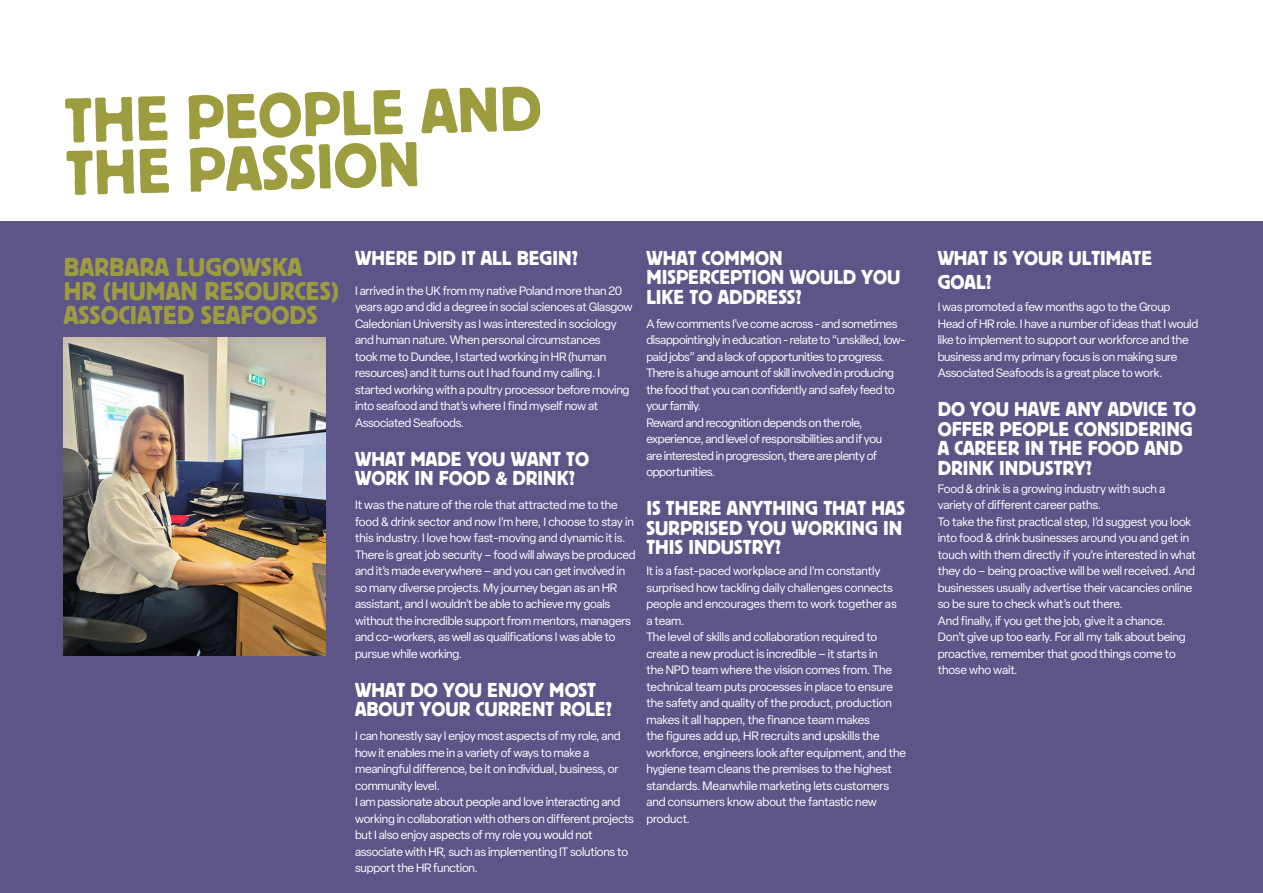
<style>
.page{position:relative;width:1263px;height:893px;background:#fff}
.page>*{position:absolute;margin:0;border:0;box-sizing:border-box;transform-origin:0 0}
.LARGE_HEADS{font:66px/52.2px "Block T";color:#9d9c3f}
.Subheads{font:27px "Block T";color:#9d9c3f}
.Subheads-2{font:21px/19.5px "Block T";color:#fff}
.Biographies{font:12px/16.5px "Elza";letter-spacing:-.02em;color:#fff}
.Body_copy{font:12px/16.5px "Elza";letter-spacing:-.02em;color:#fff}
</style>
<div class="page">
<div style="left:0;top:221px;width:1263px;height:672px;background:#5d5588"></div>
<img style="left:64px;top:337px;width:261px;height:319px">
<p class="LARGE_HEADS" style="left:63px;top:95px;width:479px;rotate:-2deg">THE PEOPLE AND<br>THE PASSION</p>
<p class="Subheads" style="left:64px;top:252px;width:240px">BARBARA LUGOWSKA</p>
<p class="Subheads" style="left:64px;top:276px;width:277px">HR (HUMAN RESOURCES)</p>
<p class="Subheads" style="left:64px;top:300px;width:255px">ASSOCIATED SEAFOODS</p>
<p class="Subheads-2" style="left:355px;top:248px;width:224px">WHERE DID IT ALL BEGIN?</p>
<p class="Body_copy" style="left:355px;top:282px;width:279px">I arrived in the UK from my native Poland more than 20 years ago and did a degree in social sciences at Glasgow Caledonian University as I was interested in sociology and human nature. When personal circumstances<br>took me to Dundee, I started working in HR (human resources) and it turns out I had found my calling. I started working with a poultry processor before moving into seafood and that’s where I find myself now at Associated Seafoods.</p>
<p class="Subheads-2" style="left:355px;top:449px;width:235px">WHAT MADE YOU WANT TO<br>WORK IN FOOD &amp; DRINK?</p>
<p class="Biographies" style="left:355px;top:497px;width:280px">It was the nature of the role that attracted me to the food &amp; drink sector and now I’m here, I choose to stay in this industry. I love how fast-moving and dynamic it is.</p>
<p class="Biographies" style="left:355px;top:546px;width:282px">There is great job security – food will always be produced and it’s made everywhere – and you can get involved in so many diverse projects. My journey began as an HR assistant, and I wouldn’t be able to achieve my goals without the incredible support from mentors, managers and co-workers, as well as qualifications I was able to pursue while working.</p>
<p class="Subheads-2" style="left:355px;top:680px;width:258px">WHAT DO YOU ENJOY MOST<br>ABOUT YOUR CURRENT ROLE?</p>
<p class="Biographies" style="left:355px;top:728px;width:267px">I can honestly say I enjoy most aspects of my role, and how it enables me in a variety of ways to make a meaningful difference, be it on individual, business, or community level.</p>
<p class="Biographies" style="left:355px;top:794px;width:280px">I am passionate about people and love interacting and working in collaboration with others on different projects but I also enjoy aspects of my role you would not associate with HR, such as implementing IT solutions to support the HR function.</p>
<p class="Subheads-2" style="left:646px;top:248px;width:255px">WHAT COMMON<br>MISPERCEPTION WOULD YOU<br>LIKE TO ADDRESS?</p>
<p class="Biographies" style="left:646px;top:315px;width:261px">A few comments I’ve come across - and sometimes disappointingly in education - relate to “unskilled, low&shy;paid jobs” and a lack of opportunities to progress.</p>
<p class="Biographies" style="left:646px;top:365px;width:250px;text-align:justify">There is a huge amount of skill involved in producing the food that you can confidently and safely feed to your family.</p>
<p class="Biographies" style="left:646px;top:414px;width:237px">Reward and recognition depends on the role, experience, and level of responsibilities and if you are interested in progression, there are plenty of opportunities.</p>
<p class="Subheads-2" style="left:646px;top:498px;width:260px">IS THERE ANYTHING THAT HAS<br>SURPRISED YOU WORKING IN<br>THIS INDUSTRY?</p>
<p class="Biographies" style="left:646px;top:563px;width:252px">It is a fast-paced workplace and I’m constantly surprised how tackling daily challenges connects people and encourages them to work together as a team.</p>
<p class="Biographies" style="left:646px;top:629px;width:261px">The level of skills and collaboration required to create a new product is incredible – it starts in<br>the NPD team where the vision comes from. The technical team puts processes in place to ensure the safety and quality of the product, production makes it all happen, the finance team makes<br>the figures add up, HR recruits and upskills the workforce, engineers look after equipment, and the hygiene team cleans the premises to the highest standards. Meanwhile marketing lets customers and consumers know about the fantastic new product.</p>
<p class="Subheads-2" style="left:938px;top:246px;width:216px;line-height:24px">WHAT IS YOUR ULTIMATE<br>GOAL?</p>
<p class="Body_copy" style="left:938px;top:299px;width:262px">I was promoted a few months ago to the Group Head of HR role. I have a number of ideas that I would like to implement to support our workforce and the business and my primary focus is on making sure Associated Seafoods is a great place to work.</p>
<p class="Subheads-2" style="left:938px;top:399px;width:260px">DO YOU HAVE ANY ADVICE TO<br>OFFER PEOPLE CONSIDERING<br>A CAREER IN THE FOOD AND<br>DRINK INDUSTRY?</p>
<p class="Biographies" style="left:938px;top:480px;width:229px">Food &amp; drink is a growing industry with such a variety of different career paths.</p>
<p class="Biographies" style="left:938px;top:513px;width:260px">To take the first practical step, I’d suggest you look into food &amp; drink businesses around you and get in touch with them directly if you’re interested in what they do – being proactive will be well received. And businesses usually advertise their vacancies online so be sure to check what’s out there.</p>
<p class="Biographies" style="left:938px;top:612px;width:250px">And finally, if you get the job, give it a chance.<br>Don’t give up too early. For all my talk about being proactive, remember that good things come to those who wait.</p>
</div>
